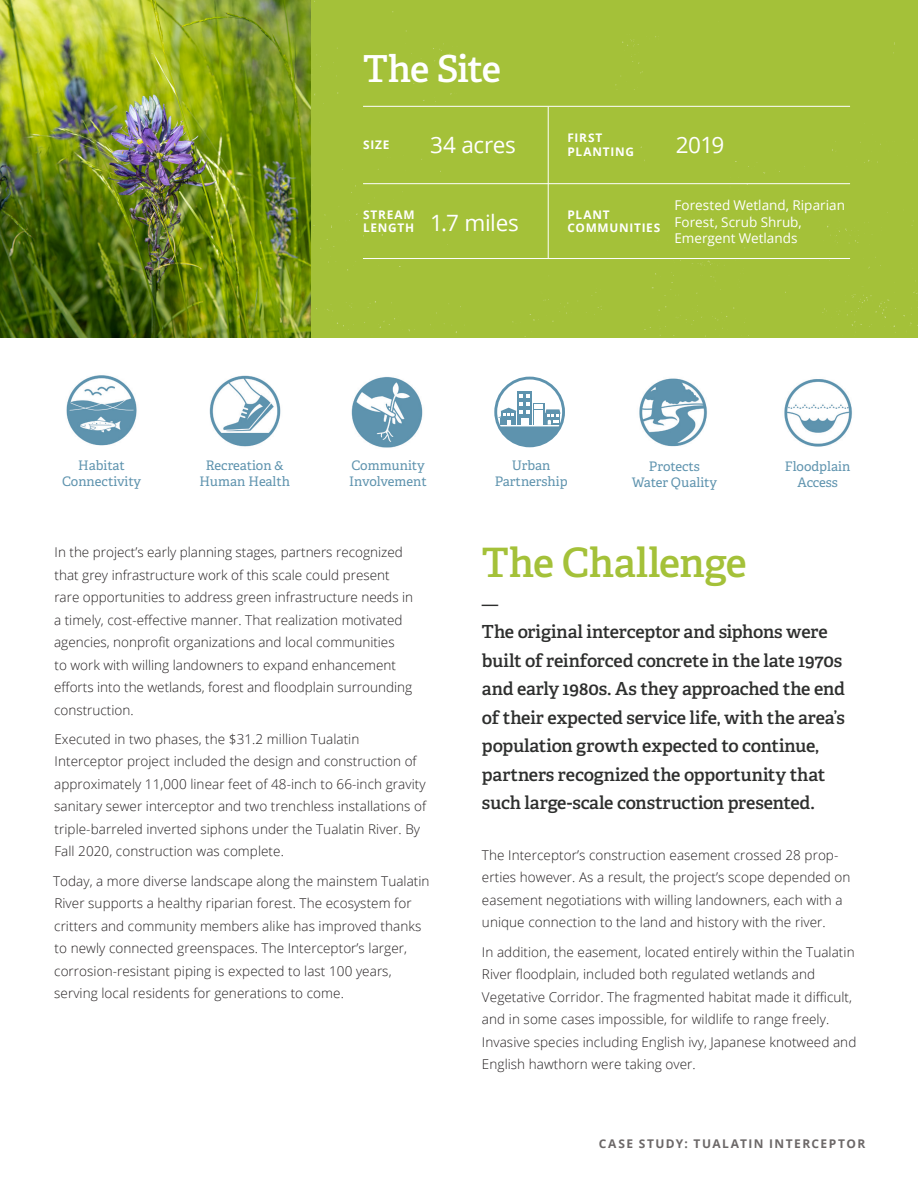
<style>
.page{position:relative;width:918px;height:1188px;background:#fff}
.page>*{position:absolute;margin:0;border:0;box-sizing:border-box;transform-origin:0 0}
.Green_Header{font:600 40.5px "Adelle";letter-spacing:-.015em;color:#a4c139}
.site_-_header{font:600 37.2px "Adelle";letter-spacing:-.03em;color:#fff}
.site_-_size___stream{font:22.5px "Open Sans";letter-spacing:-.015em;color:#fff}
.Section_Intro__Serif{font:600 18px/28.5px "Adelle";letter-spacing:-.01em;color:#2e2f2e}
.Project_Intro_Body{font:600 16.5px "Adelle";color:#2e2f2e}
.Small_Body{font:300 13.5px/22.5px "Open Sans";letter-spacing:.005em;color:#231f20}
.site_-_plant_communi{font:13.5px/16.5px "Open Sans";color:#fff}
.t1{font:13.2px/15.8px "Adelle";color:#5e93ae;text-align:center}
.t2{font:700 12px "Open Sans";letter-spacing:.125em;color:#6c6868}
.site_stat_label{font:700 11.85px/13.5px "Open Sans";letter-spacing:.065em;color:#fff}
</style>
<div class="page">
<svg style="left:494px;top:377px;width:71px;height:70px"></svg>
<div style="left:311px;top:0;width:607px;height:338px;background:#a4c139"></div>
<svg style="left:827px;top:222px;width:42px;height:22px"></svg>
<svg style="left:692px;top:261px;width:33px;height:5px"></svg>
<svg style="left:622px;top:39px;width:18px;height:25px"></svg>
<svg style="left:530px;top:299px;width:38px;height:23px"></svg>
<svg style="left:379px;top:318px;width:36px;height:14px"></svg>
<svg style="left:822px;top:294px;width:74px;height:39px"></svg>
<hr style="left:363px;top:258px;width:487px;height:1px;background:#fff">
<hr style="left:548px;top:107px;width:1px;height:151px;background:#fff">
<hr style="left:363px;top:183px;width:487px;height:1px;background:#fff">
<hr style="left:363px;top:106px;width:487px;height:1px;background:#fff">
<img style="left:0;top:0;width:311px;height:338px">
<img style="left:209px;top:375px;width:72px;height:72px">
<img style="left:639px;top:378px;width:68px;height:69px">
<img style="left:66px;top:375px;width:71px;height:71px">
<img style="left:351px;top:377px;width:72px;height:71px">
<img style="left:784px;top:379px;width:68px;height:68px">
<p class="site_-_header" style="left:363px;top:45px;width:140px">The Site</p>
<p class="site_stat_label" style="left:568px;top:131px;width:36px">FIRST</p>
<p class="site_stat_label" style="left:363px;top:138px;width:28px">SIZE</p>
<p class="site_-_size___stream" style="left:430px;top:130px;width:87px">34 acres</p>
<p class="site_stat_label" style="left:568px;top:145px;width:68px">PLANTING</p>
<p class="site_-_size___stream" style="left:676px;top:130px;width:50px">2019</p>
<p class="site_stat_label" style="left:363px;top:208px;width:53px">STREAM<br>LENGTH</p>
<p class="site_-_size___stream" style="left:430px;top:207px;width:90px">1.7 miles</p>
<p class="site_stat_label" style="left:568px;top:208px;width:94px">PLANT<br>COMMUNITIES</p>
<p class="site_-_plant_communi" style="left:674px;top:197px;width:172px">Forested Wetland, Riparian<br>Forest, Scrub Shrub,<br>Emergent Wetlands</p>
<p class="t1" style="left:62px;top:458px;width:81px">Habitat<br>Connectivity</p>
<p class="t1" style="left:349px;top:458px;width:79px;text-align:left">Community<br>Involvement</p>
<p class="t1" style="left:785px;top:459px;width:67px">Floodplain<br>Access</p>
<p class="t1" style="left:495px;top:458px;width:74px">Urban<br>Partnership</p>
<p class="t1" style="left:206px;top:458px;width:80px">Recreation &amp;</p>
<p class="t1" style="left:199px;top:474px;width:92px">Human Health</p>
<p class="t1" style="left:632px;top:459px;width:87px">Protects<br>Water Quality</p>
<p class="Small_Body" style="left:54px;top:541px;width:361px">In the project’s early planning stages, partners recognized that grey infrastructure work of this scale could present rare opportunities to address green infrastructure needs in a timely, cost-effective manner. That realization motivated agencies, nonprofit organizations and local communities<br>to work with willing landowners to expand enhancement efforts into the wetlands, forest and floodplain surrounding construction.</p>
<p class="Small_Body" style="left:54px;top:727px;width:374px">Executed in two phases, the $31.2 million Tualatin Interceptor project included the design and construction of approximately 11,000 linear feet of 48-inch to 66-inch gravity sanitary sewer interceptor and two trenchless installations of triple-barreled inverted siphons under the Tualatin River. By Fall 2020, construction was complete.</p>
<p class="Small_Body" style="left:53px;top:869px;width:378px">Today, a more diverse landscape along the mainstem Tualatin River supports a healthy riparian forest. The ecosystem for critters and community members alike has improved thanks to newly connected greenspaces. The Interceptor’s larger, corrosion-resistant piping is expected to last 100 years, serving local residents for generations to come.</p>
<p class="Green_Header" style="left:482px;top:538px;width:266px">The Challenge</p>
<p class="Project_Intro_Body" style="left:482px;top:593px;width:18px">—</p>
<p class="Section_Intro__Serif" style="left:482px;top:618px;width:364px">The original interceptor and siphons were built of reinforced concrete in the late 1970s and early 1980s. As they approached the end of their expected service life, with the area’s population growth expected to continue, partners recognized the opportunity that such large-scale construction presented.</p>
<p class="Small_Body" style="left:482px;top:843px;width:370px">The Interceptor’s construction easement crossed 28 prop&shy;erties however. As a result, the project’s scope depended on easement negotiations with willing landowners, each with a unique connection to the land and history with the river.</p>
<p class="Small_Body" style="left:482px;top:940px;width:376px">In addition, the easement, located entirely within the Tualatin River floodplain, included both regulated wetlands and Vegetative Corridor. The fragmented habitat made it difficult, and in some cases impossible, for wildlife to range freely.<br>Invasive species including English ivy, Japanese knotweed and English hawthorn were taking over.</p>
<p class="t2" style="left:599px;top:1135px;width:268px">CASE STUDY: TUALATIN INTERCEPTOR</p>
</div>
